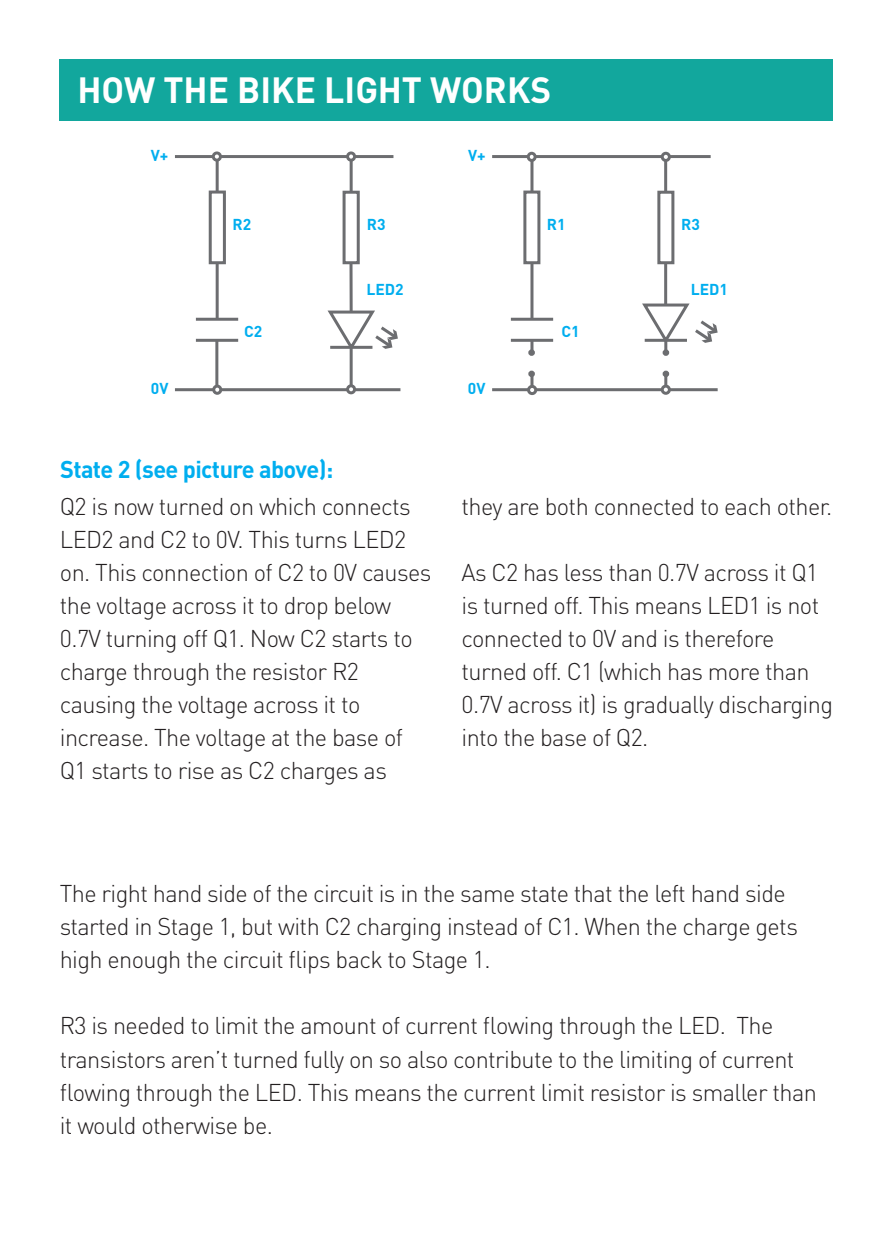
<style>
.page{position:relative;width:893px;height:1259px;background:#fff}
.page>*{position:absolute;margin:0;border:0;box-sizing:border-box;transform-origin:0 0}
.t1{font:700 36px "DIN Pro";color:#fff}
.t2{font:300 24px/33px "DIN Pro";letter-spacing:-.025em;color:#231f20}
.t3{font:700 24px "DIN Pro";letter-spacing:-.025em;color:#00aeef}
.t4{font:700 15.6px "DIN Pro";color:#00aeef}
</style>
<div class="page">
<div style="left:60px;top:60px;width:773px;height:61px;background:#12a79d"></div>
<hr style="left:175px;top:155px;width:218px;height:3px;background:#6c6d70">
<hr style="left:175px;top:388px;width:225px;height:3px;background:#6c6d70">
<div style="left:343px;top:191px;width:17px;height:73px;background:#fff;border:3px solid #6c6d70"></div>
<hr style="left:196px;top:318px;width:42px;height:3px;background:#6c6d70">
<hr style="left:196px;top:339px;width:42px;height:3px;background:#6c6d70">
<div style="left:209px;top:190px;width:17px;height:74px;background:#fff;border:3px solid #6c6d70"></div>
<hr style="left:216px;top:157px;width:3px;height:35px;background:#6c6d70">
<hr style="left:215px;top:340px;width:3px;height:49px;background:#6c6d70">
<hr style="left:216px;top:263px;width:3px;height:56px;background:#6c6d70">
<svg style="left:349px;top:263px;width:4px;height:45px"></svg>
<hr style="left:350px;top:347px;width:3px;height:42px;background:#6c6d70">
<hr style="left:350px;top:157px;width:3px;height:35px;background:#6c6d70">
<hr style="left:492px;top:155px;width:219px;height:3px;background:#6c6d70">
<hr style="left:492px;top:388px;width:226px;height:3px;background:#6c6d70">
<div style="left:657px;top:191px;width:17px;height:73px;background:#fff;border:3px solid #6c6d70"></div>
<hr style="left:511px;top:318px;width:42px;height:3px;background:#6c6d70">
<hr style="left:511px;top:339px;width:42px;height:3px;background:#6c6d70">
<div style="left:523px;top:190px;width:17px;height:74px;background:#fff;border:3px solid #6c6d70"></div>
<hr style="left:530px;top:157px;width:3px;height:35px;background:#6c6d70">
<hr style="left:530px;top:375px;width:3px;height:15px;background:#6c6d70">
<hr style="left:530px;top:263px;width:3px;height:56px;background:#6c6d70">
<hr style="left:664px;top:263px;width:3px;height:42px;background:#6c6d70">
<hr style="left:664px;top:157px;width:3px;height:35px;background:#6c6d70">
<hr style="left:530px;top:340px;width:3px;height:14px;background:#6c6d70">
<hr style="left:664px;top:375px;width:3px;height:15px;background:#6c6d70">
<div style="left:528px;top:371px;width:7px;height:6px;border:3px solid #6c6d70;border-radius:50%"></div>
<div style="left:528px;top:349px;width:7px;height:7px;border:3px solid #6c6d70;border-radius:50%"></div>
<svg style="left:663px;top:371px;width:6px;height:6px"></svg>
<div style="left:663px;top:349px;width:6px;height:7px;border:3px solid #6c6d70;border-radius:50%"></div>
<div style="left:214px;top:386px;width:7px;height:7px;background:#fff;border-radius:50%"></div>
<div style="left:212px;top:384px;width:10px;height:11px;border:3px solid #6c6d70;border-radius:50%"></div>
<div style="left:348px;top:386px;width:7px;height:7px;background:#fff;border-radius:50%"></div>
<div style="left:346px;top:384px;width:10px;height:10px;border:3px solid #6c6d70;border-radius:50%"></div>
<div style="left:213px;top:153px;width:7px;height:7px;background:#fff;border-radius:50%"></div>
<div style="left:212px;top:151px;width:10px;height:11px;border:3px solid #6c6d70;border-radius:50%"></div>
<div style="left:348px;top:153px;width:7px;height:7px;background:#fff;border-radius:50%"></div>
<div style="left:346px;top:151px;width:10px;height:11px;border:3px solid #6c6d70;border-radius:50%"></div>
<div style="left:529px;top:386px;width:7px;height:7px;background:#fff;border-radius:50%"></div>
<div style="left:527px;top:385px;width:10px;height:10px;border:3px solid #6c6d70;border-radius:50%"></div>
<div style="left:662px;top:386px;width:7px;height:7px;background:#fff;border-radius:50%"></div>
<div style="left:661px;top:384px;width:10px;height:11px;border:3px solid #6c6d70;border-radius:50%"></div>
<div style="left:528px;top:153px;width:7px;height:7px;background:#fff;border-radius:50%"></div>
<div style="left:527px;top:152px;width:10px;height:10px;border:3px solid #6c6d70;border-radius:50%"></div>
<div style="left:662px;top:153px;width:7px;height:7px;background:#fff;border-radius:50%"></div>
<div style="left:661px;top:152px;width:10px;height:10px;border:3px solid #6c6d70;border-radius:50%"></div>
<svg style="left:327px;top:308px;width:71px;height:45px"></svg>
<svg style="left:642px;top:301px;width:76px;height:53px"></svg>
<h1 class="t1" style="left:77px;top:66px;width:475px">HOW THE BIKE LIGHT WORKS</h1>
<p class="t4" style="left:151px;top:145px;width:19px">V+</p>
<p class="t4" style="left:468px;top:145px;width:19px">V+</p>
<p class="t4" style="left:233px;top:214px;width:20px">R2</p>
<p class="t4" style="left:367px;top:214px;width:20px">R3</p>
<p class="t4" style="left:547px;top:214px;width:20px">R1</p>
<p class="t4" style="left:681px;top:214px;width:20px">R3</p>
<p class="t4" style="left:366px;top:279px;width:39px">LED2</p>
<p class="t4" style="left:691px;top:279px;width:39px">LED1</p>
<p class="t4" style="left:244px;top:321px;width:20px">C2</p>
<p class="t4" style="left:561px;top:321px;width:20px">C1</p>
<p class="t4" style="left:151px;top:378px;width:19px">0V</p>
<p class="t4" style="left:468px;top:378px;width:19px">0V</p>
<p class="t3" style="left:60px;top:453px;width:275px">State 2 (see picture above):</p>
<p class="t2" style="left:60px;top:488px;width:373px">Q2 is now turned on which connects LED2 and C2 to 0V. This turns LED2 on. This connection of C2 to 0V causes the voltage across it to drop below 0.7V turning off Q1. Now C2 starts to charge through the resistor R2 causing the voltage across it to increase. The voltage at the base of Q1 starts to rise as C2 charges as</p>
<p class="t2" style="left:462px;top:488px;width:372px">they are both connected to each other.</p>
<p class="t2" style="left:462px;top:554px;width:373px">As C2 has less than 0.7V across it Q1 is turned off. This means LED1 is not connected to 0V and is therefore turned off. C1 (which has more than<br>0.7V across it) is gradually discharging into the base of Q2.</p>
<p class="t2" style="left:60px;top:876px;width:740px">The right hand side of the circuit is in the same state that the left hand side started in Stage 1, but with C2 charging instead of C1. When the charge gets high enough the circuit flips back to Stage 1.</p>
<p class="t2" style="left:60px;top:1008px;width:759px">R3 is needed to limit the amount of current flowing through the LED. The transistors aren’t turned fully on so also contribute to the limiting of current flowing through the LED. This means the current limit resistor is smaller than it would otherwise be.</p>
</div>
